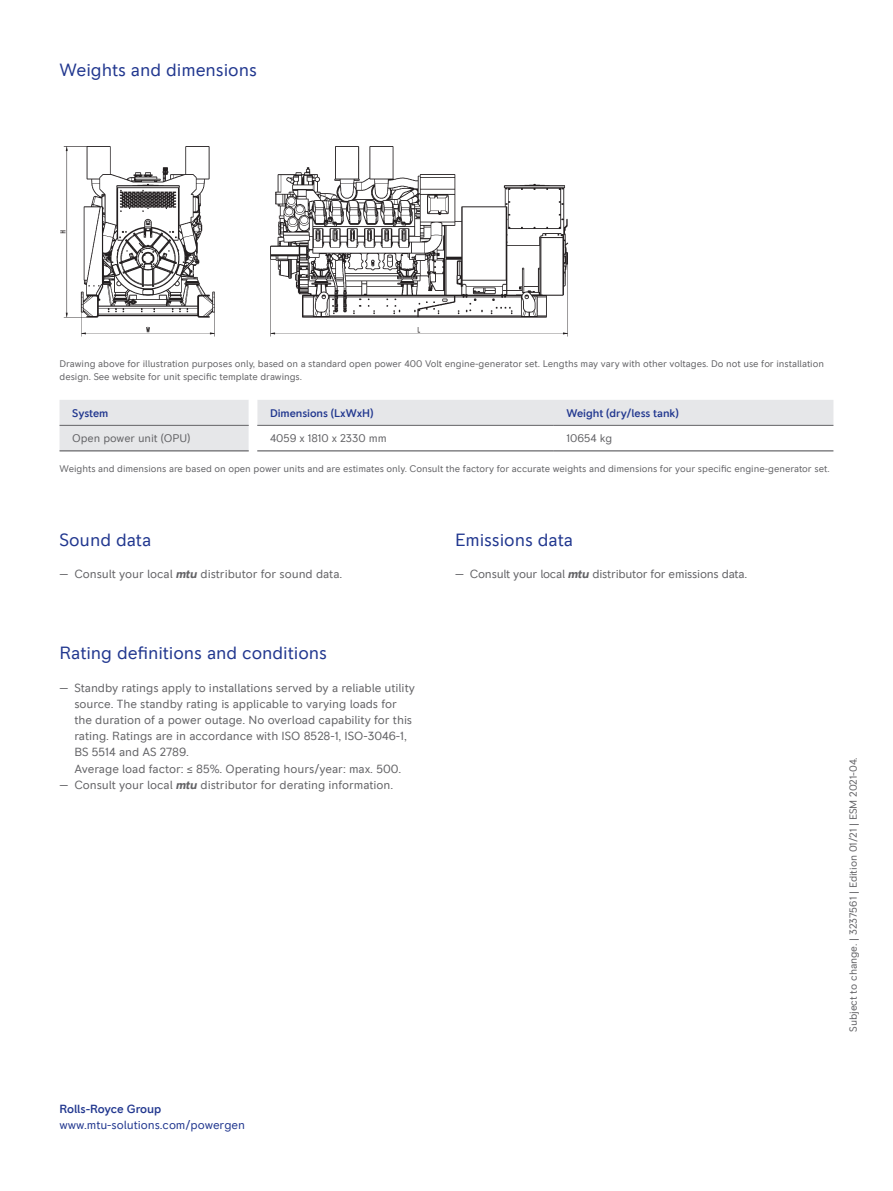
<style>
.page{position:relative;width:893px;height:1191px;background:#fff}
.page>*{position:absolute;margin:0;border:0;box-sizing:border-box;transform-origin:0 0}
.t1{font:18px "RR Pioneer";letter-spacing:-.005em;color:#21378f}
.t2{font:12px/16.2px "RR Pioneer";letter-spacing:-.005em;color:#636366}
.t3{font:12px "RR Pioneer";letter-spacing:-.005em;color:#21378f}
.t4{font:500 12px "RR Pioneer";letter-spacing:-.01em;color:#21378f}
.t5{font:500 11.25px "RR Pioneer";letter-spacing:-.005em;color:#21378f}
.t6{font:11.25px "RR Pioneer";letter-spacing:-.005em;color:#636366}
.t7{font:10.5px "RR Pioneer";letter-spacing:-.005em;color:#636366}
.t8{font:9.75px/12.6px "RR Pioneer";letter-spacing:-.005em;color:#636366}
.s1{font-weight:700;font-style:italic}
</style>
<div class="page">
<img style="left:60px;top:146px;width:155px;height:191px">
<img style="left:270px;top:146px;width:299px;height:191px">
<svg style="left:60px;top:400px;width:773px;height:50px"></svg>
<hr style="left:60px;top:425px;width:189px;height:1px;background:#636366">
<hr style="left:257px;top:425px;width:297px;height:1px;background:#636366">
<hr style="left:554px;top:425px;width:279px;height:1px;background:#636366">
<hr style="left:60px;top:450px;width:189px;height:1px;background:#636366">
<hr style="left:257px;top:450px;width:297px;height:1px;background:#636366">
<hr style="left:554px;top:450px;width:279px;height:1px;background:#636366">
<h1 class="t1" style="left:60px;top:59px;width:199px">Weights and dimensions</h1>
<p class="t8" style="left:60px;top:358px;width:766px">Drawing above for illustration purposes only, based on a standard open power 400 Volt engine-generator set. Lengths may vary with other voltages. Do not use for installation design. See website for unit specific template drawings.</p>
<p class="t5" style="left:72px;top:406px;width:38px">System</p>
<p class="t5" style="left:270px;top:406px;width:105px">Dimensions (LxWxH)</p>
<p class="t5" style="left:567px;top:406px;width:114px">Weight (dry/less tank)</p>
<p class="t6" style="left:72px;top:432px;width:120px">Open power unit (OPU)</p>
<p class="t6" style="left:270px;top:432px;width:118px">4059 x 1810 x 2330 mm</p>
<p class="t6" style="left:567px;top:432px;width:47px">10654 kg</p>
<p class="t8" style="left:60px;top:463px;width:772px">Weights and dimensions are based on open power units and are estimates only. Consult the factory for accurate weights and dimensions for your specific engine-generator set.</p>
<h1 class="t1" style="left:60px;top:529px;width:93px">Sound data</h1>
<p class="t2" style="left:60px;top:566px;width:284px">— Consult your local <span class="s1">mtu</span> distributor for sound data.</p>
<h1 class="t1" style="left:455px;top:529px;width:120px">Emissions data</h1>
<p class="t2" style="left:455px;top:566px;width:294px">— Consult your local <span class="s1">mtu</span> distributor for emissions data.</p>
<h1 class="t1" style="left:60px;top:642px;width:269px">Rating definitions and conditions</h1>
<p class="t2" style="left:74px;top:679px;width:342px;text-indent:-15px">— Standby ratings apply to installations served by a reliable utility source. The standby rating is applicable to varying loads for the duration of a power outage. No overload capability for this rating. Ratings are in accordance with ISO 8528-1, ISO-3046-1, BS 5514 and AS 2789.<br>Average load factor: ≤ 85%. Operating hours/year: max. 500.</p>
<p class="t2" style="left:60px;top:776px;width:335px">— Consult your local <span class="s1">mtu</span> distributor for derating information.</p>
<p class="t7" style="left:847px;top:1032px;width:276px;rotate:-90deg">Subject to change. | 3237561 | Edition 01/21 | ESM 2021-04.</p>
<p class="t4" style="left:60px;top:1101px;width:103px">Rolls-Royce Group</p>
<p class="t3" style="left:60px;top:1118px;width:187px">www.mtu-solutions.com/powergen</p>
</div>
